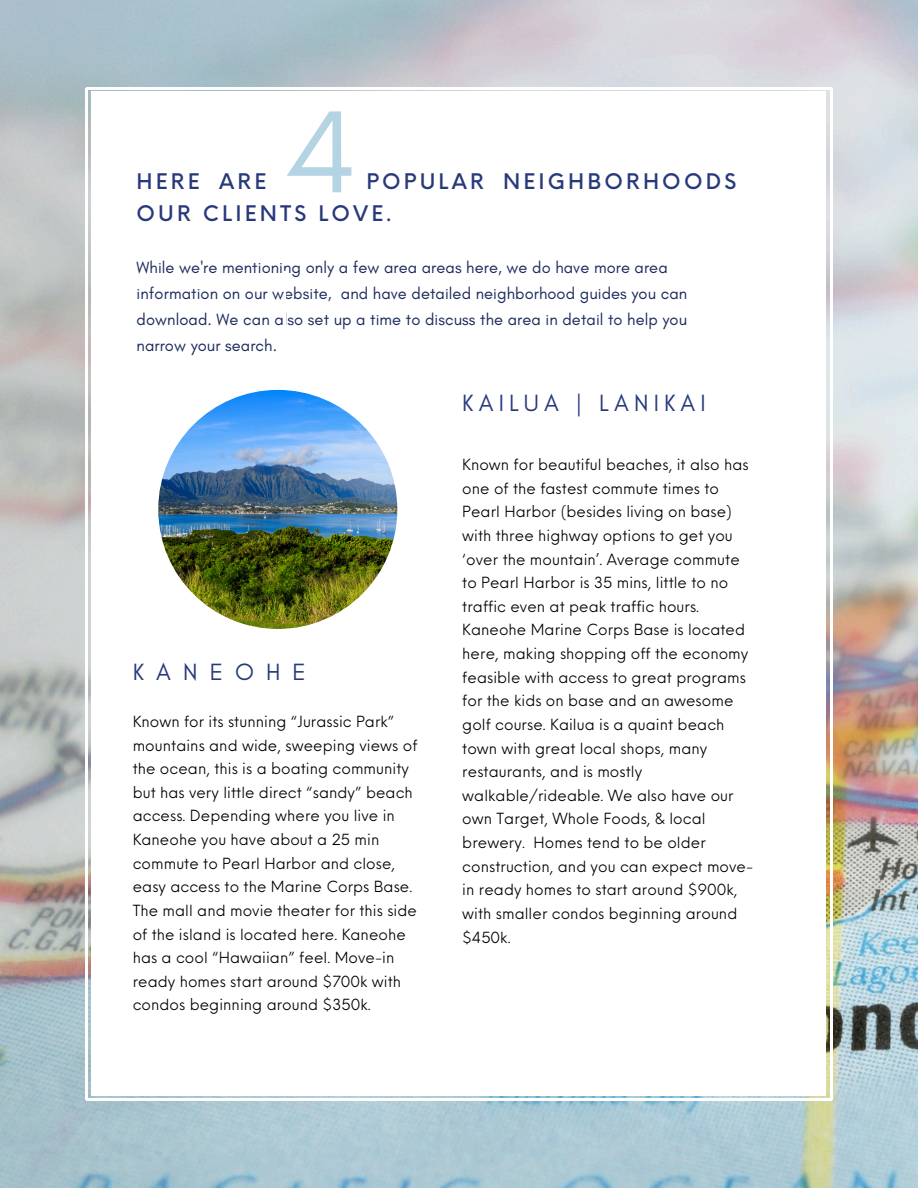
<style>
.page{position:relative;width:918px;height:1188px;background:#fff}
.page>*{position:absolute;margin:0;border:0;box-sizing:border-box;transform-origin:0 0}
.t1{font:119.1px "Glacial Indifference";color:#b4d4e4}
.t2{font:24px "Glacial Indifference";letter-spacing:.215em;color:#28397b}
.t3{font:24px "Glacial Indifference";letter-spacing:.505em;color:#28397b}
.t4{font:500 21px/32.7px "Neue Einstellung";letter-spacing:.15em;color:#28397b}
.t5{font:16.5px/25.8px "Glacial Indifference";letter-spacing:.005em;color:#1c2a5c}
.t6{font:15px/23.7px "Neue Einstellung";letter-spacing:.005em;color:#000}
</style>
<div class="page">
<img style="left:0;top:0;width:918px;height:1188px">
<hr style="left:86px;top:87px;width:746px;height:2px;background:#fff">
<hr style="left:86px;top:1099px;width:746px;height:2px;background:#fff">
<hr style="left:830px;top:88px;width:3px;height:1012px;background:#fff">
<hr style="left:85px;top:88px;width:3px;height:1012px;background:#fff">
<div style="left:92px;top:92px;width:734px;height:1004px;background:#fff"></div>
<img style="left:158px;top:390px;width:239px;height:239px;border-radius:50%">
<p class="t1" style="left:285px;top:79px;width:74px">4</p>
<p class="t4" style="left:137px;top:163px;width:601px;text-indent:230px">POPULAR NEIGHBORHOODS<br>OUR CLIENTS LOVE.</p>
<h2 class="t5" style="left:137px;top:255px;width:552px">While we're mentioning only a few area areas here, we do have more area information on our website, and have detailed neighborhood guides you can download. We can also set up a time to discuss the area in detail to help you narrow your search.</h2>
<p class="t4" style="left:137px;top:163px;width:131px">HERE ARE</p>
<p class="t3" style="left:133px;top:658px;width:175px">KANEOHE</p>
<p class="t6" style="left:133px;top:708px;width:286px">Known for its stunning “Jurassic Park” mountains and wide, sweeping views of the ocean, this is a boating community but has very little direct “sandy” beach access. Depending where you live in Kaneohe you have about a 25 min commute to Pearl Harbor and close, easy access to the Marine Corps Base.<br>The mall and movie theater for this side of the island is located here. Kaneohe has a cool “Hawaiian” feel. Move-in ready homes start around $700k with condos beginning around $350k.</p>
<p class="t2" style="left:462px;top:388px;width:245px">KAILUA | LANIKAI</p>
<p class="t6" style="left:462px;top:451px;width:292px">Known for beautiful beaches, it also has one of the fastest commute times to Pearl Harbor (besides living on base) with three highway options to get you ‘over the mountain’. Average commute to Pearl Harbor is 35 mins, little to no traffic even at peak traffic hours.<br>Kaneohe Marine Corps Base is located here, making shopping off the economy feasible with access to great programs for the kids on base and an awesome golf course. Kailua is a quaint beach town with great local shops, many restaurants, and is mostly walkable/rideable. We also have our own Target, Whole Foods, &amp; local brewery. Homes tend to be older construction, and you can expect move&shy;in ready homes to start around $900k, with smaller condos beginning around $450k.</p>
</div>
